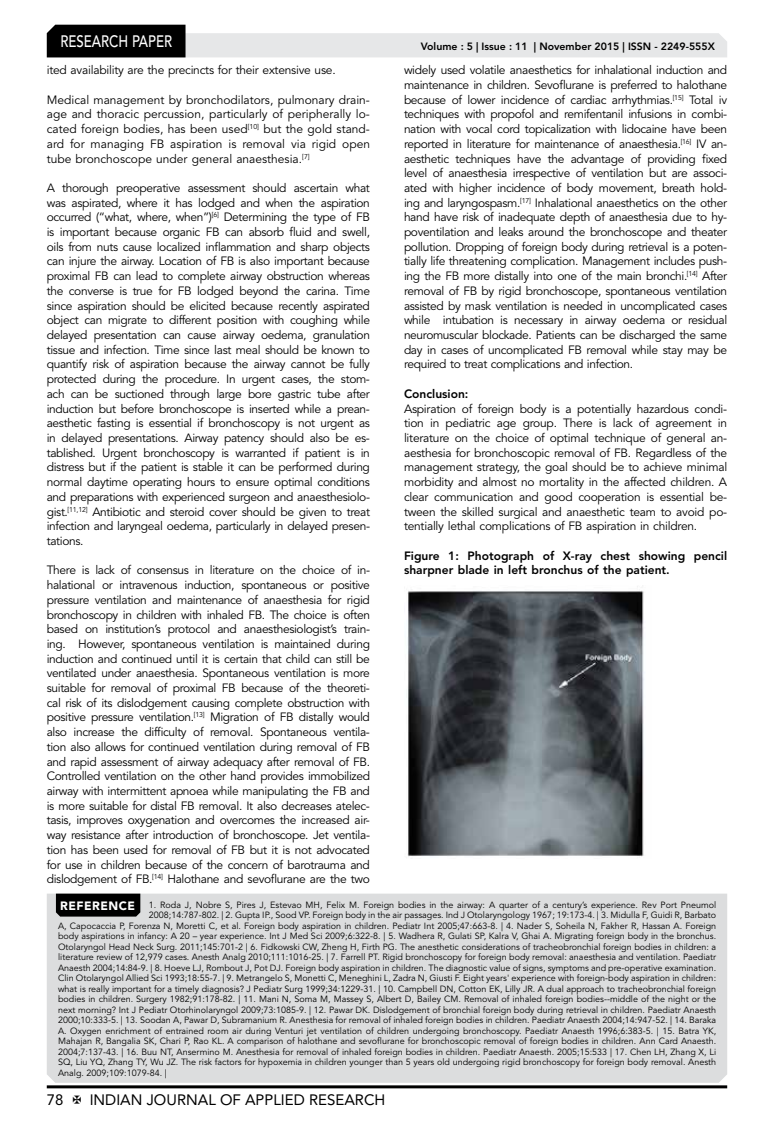
<style>
.page{position:relative;width:774px;height:1136px;background:#fff}
.page>*{position:absolute;margin:0;border:0;box-sizing:border-box;transform-origin:0 0}
.t1{font:500 16.5px "Avenir LT Std";color:#fff;scale:.8 1}
.t2{font:15px "Avenir LT Std";color:#000}
.t3{font:12px/14.7px "Avenir LT Std";letter-spacing:-.03em;color:#000;text-align:justify}
.t4{font:800 12px/14.7px "Avenir LT Std";color:#000}
.t5{font:800 10.5px "Avenir LT Std";color:#000}
.t6{font:9px "Avenir LT Std";color:#000}
.s1{font-weight:900;font-size:12px;color:#fff}
</style>
<div class="page">
<hr style="left:47px;top:1085px;width:680px;height:3px;background:#000">
<svg style="left:47px;top:25px;width:680px;height:32px"></svg>
<img style="left:407px;top:586px;width:237px;height:271px">
<div style="left:47px;top:893px;width:680px;height:189px;background:#dcddde"></div>
<div style="left:56px;top:893px;width:84px;height:23px;background:#000"></div>
<h1 class="t1" style="left:60px;top:32px;width:139px">RESEARCH PAPER</h1>
<p class="t3" style="left:47px;top:63px;width:290px">ited availability are the precincts for their extensive use.</p>
<p class="t3" style="left:47px;top:92px;width:325px">Medical management by bronchodilators, pulmonary drain&shy;age and thoracic percussion, particularly of peripherally lo&shy;cated foreign bodies, has been used<sup>[10]</sup> but the gold stand&shy;ard for managing FB aspiration is removal via rigid open tube bronchoscope under general anaesthesia.<sup>[7]</sup></p>
<p class="t3" style="left:47px;top:181px;width:325px">A thorough preoperative assessment should ascertain what was aspirated, where it has lodged and when the aspiration occurred (“what, where, when”)<sup>[6]</sup> Determining the type of FB is important because organic FB can absorb fluid and swell, oils from nuts cause localized inflammation and sharp objects can injure the airway. Location of FB is also important because proximal FB can lead to complete airway obstruction whereas the converse is true for FB lodged beyond the carina. Time since aspiration should be elicited because recently aspirated object can migrate to different position with coughing while delayed presentation can cause airway oedema, granulation tissue and infection. Time since last meal should be known to quantify risk of aspiration because the airway cannot be fully protected during the procedure. In urgent cases, the stom&shy;ach can be suctioned through large bore gastric tube after induction but before bronchoscope is inserted while a prean&shy;aesthetic fasting is essential if bronchoscopy is not urgent as in delayed presentations. Airway patency should also be es&shy;tablished. Urgent bronchoscopy is warranted if patient is in distress but if the patient is stable it can be performed during normal daytime operating hours to ensure optimal conditions and preparations with experienced surgeon and anaesthesiolo&shy;gist.<sup>[11,12]</sup> Antibiotic and steroid cover should be given to treat infection and laryngeal oedema, particularly in delayed presen&shy;tations.</p>
<p class="t3" style="left:47px;top:563px;width:325px">There is lack of consensus in literature on the choice of in&shy;halational or intravenous induction, spontaneous or positive pressure ventilation and maintenance of anaesthesia for rigid bronchoscopy in children with inhaled FB. The choice is often based on institution’s protocol and anaesthesiologist’s train&shy;ing. However, spontaneous ventilation is maintained during induction and continued until it is certain that child can still be ventilated under anaesthesia. Spontaneous ventilation is more suitable for removal of proximal FB because of the theoreti&shy;cal risk of its dislodgement causing complete obstruction with positive pressure ventilation.<sup>[13]</sup> Migration of FB distally would also increase the difficulty of removal. Spontaneous ventila&shy;tion also allows for continued ventilation during removal of FB and rapid assessment of airway adequacy after removal of FB.<br>Controlled ventilation on the other hand provides immobilized airway with intermittent apnoea while manipulating the FB and is more suitable for distal FB removal. It also decreases atelec&shy;tasis, improves oxygenation and overcomes the increased air&shy;way resistance after introduction of bronchoscope. Jet ventila&shy;tion has been used for removal of FB but it is not advocated for use in children because of the concern of barotrauma and dislodgement of FB.<sup>[14]</sup> Halothane and sevoflurane are the two</p>
<p class="t5" style="left:421px;top:41px;width:296px">Volume : 5 | Issue : 11 | November 2015 | ISSN - 2249-555X</p>
<p class="t3" style="left:404px;top:63px;width:325px">widely used volatile anaesthetics for inhalational induction and maintenance in children. Sevoflurane is preferred to halothane because of lower incidence of cardiac arrhythmias.<sup>[15]</sup> Total iv techniques with propofol and remifentanil infusions in combi&shy;nation with vocal cord topicalization with lidocaine have been reported in literature for maintenance of anaesthesia.<sup>[16]</sup> IV an&shy;aesthetic techniques have the advantage of providing fixed level of anaesthesia irrespective of ventilation but are associ&shy;ated with higher incidence of body movement, breath hold&shy;ing and laryngospasm.<sup>[17]</sup> Inhalational anaesthetics on the other hand have risk of inadequate depth of anaesthesia due to hy&shy;poventilation and leaks around the bronchoscope and theater pollution. Dropping of foreign body during retrieval is a poten&shy;tially life threatening complication. Management includes push&shy;ing the FB more distally into one of the main bronchi.<sup>[14]</sup> After removal of FB by rigid bronchoscope, spontaneous ventilation assisted by mask ventilation is needed in uncomplicated cases while intubation is necessary in airway oedema or residual neuromuscular blockade. Patients can be discharged the same day in cases of uncomplicated FB removal while stay may be required to treat complications and infection.</p>
<p class="t4" style="left:404px;top:386px;width:66px">Conclusion:</p>
<p class="t3" style="left:404px;top:401px;width:325px">Aspiration of foreign body is a potentially hazardous condi&shy;tion in pediatric age group. There is lack of agreement in literature on the choice of optimal technique of general an&shy;aesthesia for bronchoscopic removal of FB. Regardless of the management strategy, the goal should be to achieve minimal morbidity and almost no mortality in the affected children. A clear communication and good cooperation is essential be&shy;tween the skilled surgical and anaesthetic team to avoid po&shy;tentially lethal complications of FB aspiration in children.</p>
<p class="t4" style="left:404px;top:548px;width:325px">Figure 1: Photograph of X-ray chest showing pencil sharpner blade in left bronchus of the patient.</p>
<p class="t6" style="left:60px;top:899px;width:657px"><span class="s1">REFERENCE</span> 1. Roda J, Nobre S, Pires J, Estevao MH, Felix M. Foreign bodies in the airway: A quarter of a century’s experience. Rev Port Pneumol</p>
<p class="t6" style="left:149px;top:909px;width:569px">2008;14:787-802. | 2. Gupta IP., Sood VP. Foreign body in the air passages. Ind J Otolaryngology 1967; 19:173-4. | 3. Midulla F, Guidi R, Barbato</p>
<p class="t6" style="left:58px;top:920px;width:660px">A, Capocaccia P, Forenza N, Moretti C, et al. Foreign body aspiration in children. Pediatr Int 2005;47:663-8. | 4. Nader S, Soheila N, Fakher R, Hassan A. Foreign</p>
<p class="t6" style="left:58px;top:930px;width:660px">body aspirations in infancy: A 20 – year experience. Int J Med Sci 2009;6:322-8. | 5. Wadhera R, Gulati SP, Kalra V, Ghai A. Migrating foreign body in the bronchus.</p>
<p class="t6" style="left:58px;top:941px;width:660px">Otolaryngol Head Neck Surg. 2011;145:701-2 | 6. Fidkowski CW, Zheng H, Firth PG. The anesthetic considerations of tracheobronchial foreign bodies in children: a</p>
<p class="t6" style="left:58px;top:951px;width:660px">literature review of 12,979 cases. Anesth Analg 2010;111:1016-25. | 7. Farrell PT. Rigid bronchoscopy for foreign body removal: anaesthesia and ventilation. Paediatr</p>
<p class="t6" style="left:58px;top:962px;width:660px">Anaesth 2004;14:84-9. | 8. Hoeve LJ, Rombout J, Pot DJ. Foreign body aspiration in children. The diagnostic value of signs, symptoms and pre-operative examination.</p>
<p class="t6" style="left:58px;top:972px;width:659px">Clin Otolaryngol Allied Sci 1993;18:55-7. | 9. Metrangelo S, Monetti C, Meneghini L, Zadra N, Giusti F. Eight years' experience with foreign-body aspiration in children:</p>
<p class="t6" style="left:58px;top:983px;width:659px">what is really important for a timely diagnosis? J Pediatr Surg 1999;34:1229-31. | 10. Campbell DN, Cotton EK, Lilly JR. A dual approach to tracheobronchial foreign</p>
<p class="t6" style="left:58px;top:993px;width:659px">bodies in children. Surgery 1982;91:178-82. | 11. Mani N, Soma M, Massey S, Albert D, Bailey CM. Removal of inhaled foreign bodies--middle of the night or the</p>
<p class="t6" style="left:58px;top:1004px;width:660px">next morning? Int J Pediatr Otorhinolaryngol 2009;73:1085-9. | 12. Pawar DK. Dislodgement of bronchial foreign body during retrieval in children. Paediatr Anaesth</p>
<p class="t6" style="left:58px;top:1014px;width:660px">2000;10:333-5. | 13. Soodan A, Pawar D, Subramanium R. Anesthesia for removal of inhaled foreign bodies in children. Paediatr Anaesth 2004;14:947-52. | 14. Baraka</p>
<p class="t6" style="left:58px;top:1025px;width:660px">A. Oxygen enrichment of entrained room air during Venturi jet ventilation of children undergoing bronchoscopy. Paediatr Anaesth 1996;6:383-5. | 15. Batra YK,</p>
<p class="t6" style="left:58px;top:1035px;width:660px">Mahajan R, Bangalia SK, Chari P, Rao KL. A comparison of halothane and sevoflurane for bronchoscopic removal of foreign bodies in children. Ann Card Anaesth.</p>
<p class="t6" style="left:58px;top:1046px;width:660px">2004;7:137-43. | 16. Buu NT, Ansermino M. Anesthesia for removal of inhaled foreign bodies in children. Paediatr Anaesth. 2005;15:533 | 17. Chen LH, Zhang X, Li</p>
<p class="t6" style="left:58px;top:1056px;width:660px">SQ, Liu YQ, Zhang TY, Wu JZ. The risk factors for hypoxemia in children younger than 5 years old undergoing rigid bronchoscopy for foreign body removal. Anesth</p>
<p class="t6" style="left:58px;top:1067px;width:110px">Analg. 2009;109:1079-84. |</p>
<p class="t2" style="left:47px;top:1090px;width:18px">78</p>
<p class="t2" style="left:90px;top:1090px;width:297px">INDIAN JOURNAL OF APPLIED RESEARCH</p>
</div>
